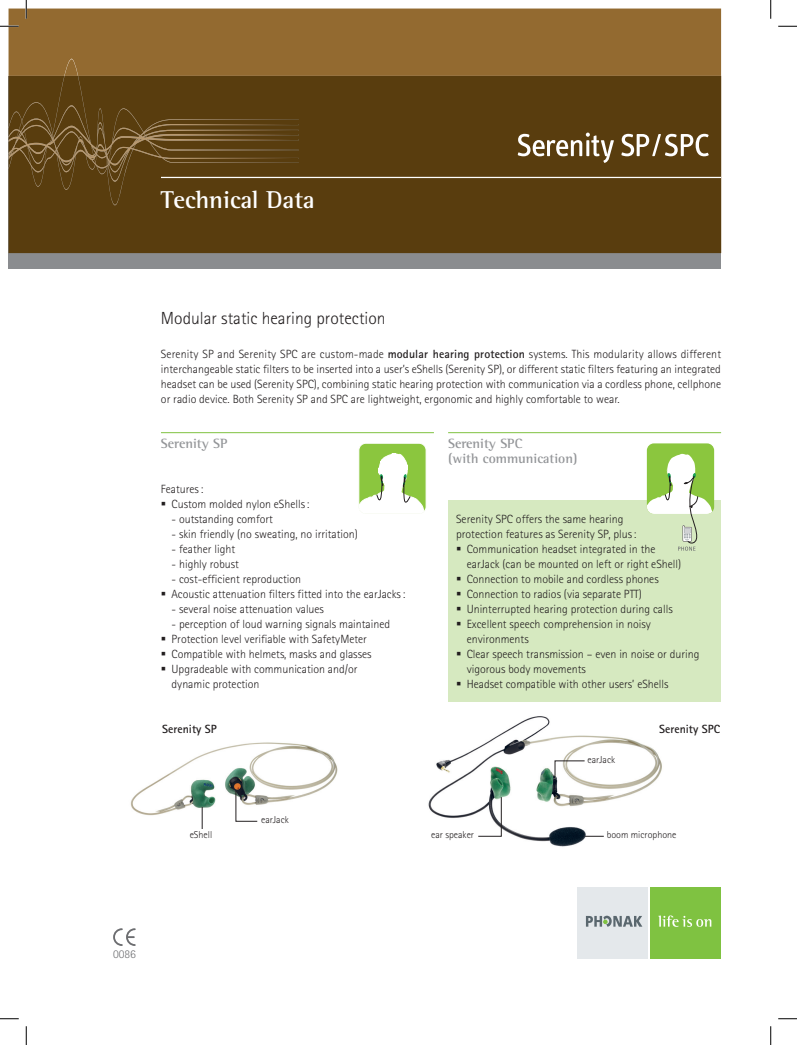
<style>
.page{position:relative;width:797px;height:1045px;background:#fff}
.page>*{position:absolute;margin:0;border:0;box-sizing:border-box;transform-origin:0 0}
.t1{font:700 25px "Rotis Semi Serif";color:#fff}
.t2{font:300 17.5px "Rotis Sans Serif";color:#231f20}
.t3{font:700 13.75px/15px "Rotis Semi Serif";color:#939598}
.t4{font:300 11.88px/15px "Rotis Sans Serif";color:#231f20}
.t5{font:700 11.88px "Rotis Sans Serif";color:#231f20}
.t6{font:300 11.88px "Rotis Sans Serif";color:#6c6d70}
.t7{font:300 10px "Rotis Sans Serif";color:#231f20}
.s1{font-weight:700}
</style>
<div class="page">
<div style="left:9px;top:76px;width:712px;height:192px;background:#8a8c8f"></div>
<div style="left:9px;top:9px;width:712px;height:67px;background:#936a30"></div>
<div style="left:9px;top:76px;width:712px;height:177px;background:#593d0e"></div>
<div style="left:650px;top:886px;width:71px;height:72px;background:#7fc241"></div>
<svg style="left:658px;top:915px;width:53px;height:11px"></svg>
<div style="left:577px;top:886px;width:71px;height:72px;background:#e4e8eb"></div>
<svg style="left:586px;top:915px;width:56px;height:11px"></svg>
<svg style="left:113px;top:928px;width:23px;height:18px"></svg>
<hr style="left:161px;top:177px;width:560px;height:1px;background:#fff">
<svg style="left:9px;top:59px;width:152px;height:17px;background:#936b31"></svg>
<svg style="left:9px;top:76px;width:289px;height:129px;background:#604417"></svg>
<svg style="left:518px;top:133px;width:96px;height:30px;background:#84704d"></svg>
<svg style="left:621px;top:134px;width:87px;height:22px;background:#928062"></svg>
<img style="left:130px;top:742px;width:208px;height:77px">
<img style="left:428px;top:716px;width:234px;height:131px">
<div style="left:448px;top:500px;width:273px;height:201px;background:#d6e9c0"></div>
<svg style="left:585px;top:836px;width:18px;height:1px"></svg>
<svg style="left:202px;top:807px;width:1px;height:22px"></svg>
<svg style="left:554px;top:760px;width:31px;height:15px"></svg>
<svg style="left:236px;top:791px;width:21px;height:30px"></svg>
<svg style="left:478px;top:797px;width:23px;height:39px"></svg>
<hr style="left:161px;top:432px;width:273px;height:1px;background:#7fc241">
<hr style="left:448px;top:432px;width:273px;height:1px;background:#7fc241">
<div style="left:647px;top:443px;width:67px;height:71px;background:#8bc63e;border-radius:7px"></div>
<svg style="left:647px;top:454px;width:67px;height:97px"></svg>
<div style="left:359px;top:443px;width:67px;height:71px;background:#8bc63e;border-radius:7px"></div>
<div style="left:359px;top:443px;width:67px;height:71px;border:1px solid #fff;border-radius:7px"></div>
<svg style="left:359px;top:453px;width:67px;height:61px"></svg>
<svg style="left:0;top:25px;width:19px;height:2px"></svg>
<svg style="left:778px;top:25px;width:19px;height:2px"></svg>
<svg style="left:0;top:1018px;width:19px;height:1px"></svg>
<svg style="left:778px;top:1018px;width:19px;height:1px"></svg>
<svg style="left:25px;top:0;width:2px;height:19px"></svg>
<svg style="left:25px;top:1026px;width:2px;height:19px"></svg>
<svg style="left:770px;top:0;width:1px;height:19px"></svg>
<svg style="left:770px;top:1026px;width:1px;height:19px"></svg>
<h1 class="t1" style="left:161px;top:185px;width:155px">Technical Data</h1>
<h2 class="t2" style="left:161px;top:308px;width:226px">Modular static hearing protection</h2>
<p class="t4" style="left:161px;top:347px;width:561px;text-align:justify">Serenity SP and Serenity SPC are custom-made <span class="s1">modular hearing protection</span> systems. This modularity allows different interchangeable static filters to be inserted into a user’s eShells (Serenity SP), or different static filters featuring an integrated headset can be used (Serenity SPC), combining static hearing protection with communication via a cordless phone, cellphone or radio device. Both Serenity SP and SPC are lightweight, ergonomic and highly comfortable to wear.</p>
<p class="t3" style="left:161px;top:436px;width:68px">Serenity SP</p>
<p class="t4" style="left:161px;top:482px;width:44px">Features :</p>
<p class="t4" style="left:161px;top:497px;width:150px">▪ Custom molded nylon eShells :</p>
<p class="t4" style="left:172px;top:512px;width:103px">- outstanding comfort</p>
<p class="t4" style="left:172px;top:527px;width:188px">- skin friendly (no sweating, no irritation)</p>
<p class="t4" style="left:172px;top:542px;width:65px">- feather light</p>
<p class="t4" style="left:172px;top:557px;width:69px">- highly robust</p>
<p class="t4" style="left:172px;top:572px;width:131px">- cost-efficient reproduction</p>
<p class="t4" style="left:161px;top:587px;width:246px">▪ Acoustic attenuation filters fitted into the earJacks :</p>
<p class="t4" style="left:172px;top:602px;width:154px">- several noise attenuation values</p>
<p class="t4" style="left:172px;top:617px;width:220px">- perception of loud warning signals maintained</p>
<p class="t4" style="left:161px;top:632px;width:207px">▪ Protection level verifiable with SafetyMeter</p>
<p class="t4" style="left:161px;top:647px;width:212px">▪ Compatible with helmets, masks and glasses</p>
<p class="t4" style="left:172px;top:662px;width:187px;text-indent:-11px">▪ Upgradeable with communication and/or dynamic protection</p>
<p class="t3" style="left:448px;top:436px;width:131px">Serenity SPC<br>(with communication)</p>
<p class="t4" style="left:456px;top:512px;width:182px">Serenity SPC offers the same hearing protection features as Serenity SP, plus :</p>
<p class="t4" style="left:467px;top:542px;width:216px;text-indent:-11px">▪ Communication headset integrated in the earJack (can be mounted on left or right eShell)</p>
<p class="t4" style="left:456px;top:572px;width:204px">▪ Connection to mobile and cordless phones</p>
<p class="t4" style="left:456px;top:587px;width:187px">▪ Connection to radios (via separate PTT)</p>
<p class="t4" style="left:456px;top:602px;width:218px">▪ Uninterrupted hearing protection during calls</p>
<p class="t4" style="left:466px;top:617px;width:186px;text-indent:-11px">▪ Excellent speech comprehension in noisy environments</p>
<p class="t4" style="left:466px;top:647px;width:234px;text-indent:-11px">▪ Clear speech transmission – even in noise or during vigorous body movements</p>
<p class="t4" style="left:456px;top:677px;width:214px">▪ Headset compatible with other users’ eShells</p>
<p class="t5" style="left:162px;top:721px;width:56px">Serenity SP</p>
<p class="t5" style="left:659px;top:721px;width:62px">Serenity SPC</p>
<p class="t7" style="left:261px;top:814px;width:29px">earJack</p>
<p class="t7" style="left:587px;top:754px;width:29px">earJack</p>
<p class="t7" style="left:190px;top:829px;width:24px">eShell</p>
<p class="t7" style="left:606px;top:829px;width:71px">boom microphone</p>
<p class="t7" style="left:431px;top:829px;width:44px">ear speaker</p>
<p class="t6" style="left:113px;top:947px;width:24px">0086</p>
</div>
